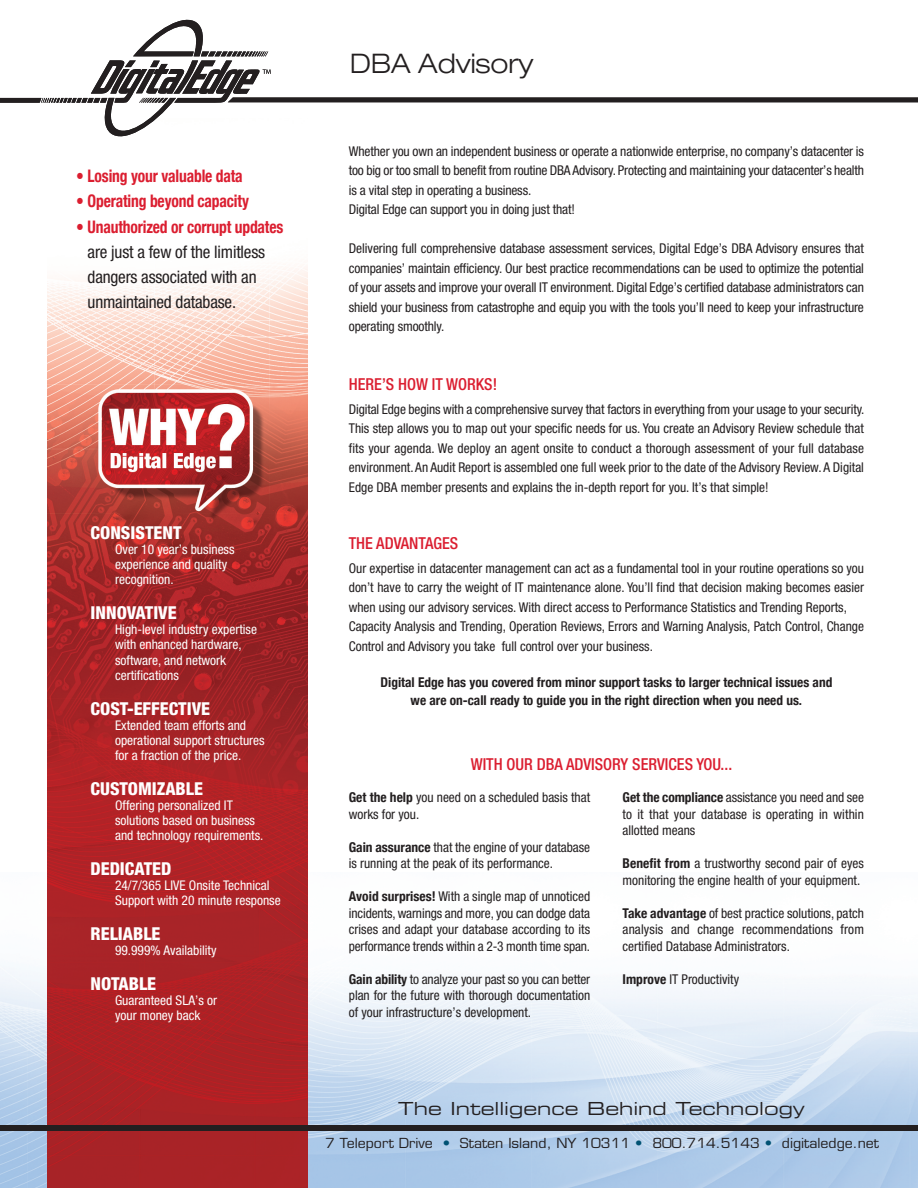
<style>
.page{position:relative;width:918px;height:1188px;background:#fff}
.page>*{position:absolute;margin:0;border:0;box-sizing:border-box;transform-origin:0 0}
.t1{font:300 expanded 27px "Helvetica Neue";color:#231f20}
.t2{font:18px "Eurostile Extended Two";color:#231f20}
.t3{font:800 condensed 17.85px "Helvetica Neue";color:#fff}
.t4{font:700 condensed 17.25px "Helvetica Neue";letter-spacing:-.01em;color:#db1e30;scale:.9 1}
.t5{font:condensed 17.25px/25.2px "Helvetica Neue";letter-spacing:-.01em;color:#231f20}
.t6{font:500 condensed 16.5px "Helvetica Neue";color:#db1e30}
.t7{font:condensed 13.5px/19.5px "Helvetica Neue";color:#231f20;text-align:justify}
.t8{font:700 condensed 13.5px/18px "Helvetica Neue";color:#231f20;text-align:center}
.t9{font:13.5px "Eurostile";color:#231f20;scale:1.05 1}
.t10{font:condensed 13.35px/15.1px "Helvetica Neue";color:#fff}
.s1{font-weight:700}
.s2{color:#005273}
</style>
<div class="page">
<img style="left:0;top:873px;width:918px;height:315px">
<img style="left:48px;top:136px;width:259px;height:1052px">
<svg style="left:0;top:20px;width:918px;height:116px"></svg>
<div style="left:0;top:1126px;width:918px;height:5px;background:#231f20"></div>
<p class="t4" style="left:76px;top:166px;width:187px">• Losing your valuable data</p>
<p class="t4" style="left:76px;top:191px;width:194px">• Operating beyond capacity</p>
<p class="t4" style="left:76px;top:216px;width:232px">• Unauthorized or corrupt updates</p>
<p class="t5" style="left:88px;top:240px;width:179px">are just a few of the limitless dangers associated with an unmaintained database.</p>
<h3 class="t3" style="left:91px;top:526px;width:92px">CONSISTENT</h3>
<p class="t10" style="left:115px;top:543px;width:121px">Over 10 year’s business experience and quality recognition.</p>
<h3 class="t3" style="left:91px;top:606px;width:88px">INNOVATIVE</h3>
<p class="t10" style="left:115px;top:623px;width:144px">High-level industry expertise with enhanced hardware, software, and network certifications</p>
<h3 class="t3" style="left:91px;top:702px;width:121px">COST-EFFECTIVE</h3>
<p class="t10" style="left:115px;top:719px;width:151px">Extended team efforts and operational support structures for a fraction of the price.</p>
<h3 class="t3" style="left:91px;top:782px;width:114px">CUSTOMIZABLE</h3>
<p class="t10" style="left:115px;top:799px;width:150px">Offering personalized IT solutions based on business and technology requirements.</p>
<h3 class="t3" style="left:91px;top:862px;width:82px">DEDICATED</h3>
<p class="t10" style="left:115px;top:879px;width:167px">24/7/365 LIVE Onsite Technical<br>Support with 20 minute response</p>
<h3 class="t3" style="left:91px;top:927px;width:71px">RELIABLE</h3>
<p class="t10" style="left:115px;top:944px;width:103px">99.999% Availability</p>
<h3 class="t3" style="left:91px;top:977px;width:67px">NOTABLE</h3>
<p class="t10" style="left:115px;top:994px;width:104px">Guaranteed SLA’s or your money back</p>
<h1 class="t1" style="left:350px;top:54px;width:185px">DBA Advisory</h1>
<p class="t7" style="left:349px;top:142px;width:517px;text-align:left">Whether you own an independent business or operate a nationwide enterprise, no company’s datacenter is too big or too small to benefit from routine DBA Advisory. Protecting and maintaining your datacenter’s health is a vital step in operating a business.<br>Digital Edge can support you in doing just that!</p>
<p class="t7" style="left:349px;top:240px;width:517px">Delivering full comprehensive database assessment services, Digital Edge’s DBA Advisory ensures that companies’ maintain efficiency. Our best practice recommendations can be used to optimize the potential of your assets and improve your overall IT environment. Digital Edge’s certified database administrators can shield your business from catastrophe and equip you with the tools you’ll need to keep your infrastructure operating smoothly.</p>
<p class="t6" style="left:349px;top:378px;width:150px">HERE’S HOW IT WORKS!</p>
<p class="t7" style="left:349px;top:400px;width:517px">Digital Edge begins with a comprehensive survey that factors in everything from your usage to your security.<br>This step allows you to map out your specific needs for us. You create an Advisory Review schedule that fits your agenda. We deploy an agent onsite to conduct a thorough assessment of your full database environment. An Audit Report is assembled one full week prior to the date of the Advisory Review. A Digital Edge DBA member presents and explains the in-depth report for you. It’s that simple!</p>
<p class="t6" style="left:349px;top:537px;width:111px">THE ADVANTAGES</p>
<p class="t7" style="left:349px;top:559px;width:517px;text-align:left">Our expertise in datacenter management can act as a fundamental tool in your routine operations so you don’t have to carry the weight of IT maintenance alone. You’ll find that decision making becomes easier when using our advisory services. With direct access to Performance Statistics and Trending Reports, Capacity Analysis and Trending, Operation Reviews, Errors and Warning Analysis, Patch Control, Change Control and Advisory you take full control over your business.</p>
<p class="t8" style="left:380px;top:673px;width:453px">Digital Edge has you covered from minor support tasks to larger technical issues and we are on-call ready to guide you in the right direction when you need us.</p>
<p class="t6" style="left:471px;top:758px;width:263px">WITH OUR DBA ADVISORY SERVICES YOU...</p>
<p class="t7" style="left:349px;top:790px;width:243px;line-height:16.5px"><span class="s1">Get the help</span> you need on a scheduled basis that works for you.</p>
<p class="t7" style="left:349px;top:840px;width:243px;line-height:16.5px"><span class="s1">Gain assurance</span> that the engine of your database is running at the peak of its performance.</p>
<p class="t7" style="left:349px;top:889px;width:243px;line-height:16.5px"><span class="s1">Avoid surprises!</span> With a single map of unnoticed incidents, warnings and more, you can dodge data crises and adapt your database according to its performance trends within a 2-3 month time span.</p>
<p class="t7" style="left:349px;top:972px;width:243px;line-height:16.5px"><span class="s1">Gain ability</span> to analyze your past so you can better plan for the future with thorough documentation of your infrastructure’s development.</p>
<p class="t7" style="left:623px;top:790px;width:243px;line-height:16.5px"><span class="s1">Get the compliance</span> assistance you need and see to it that your database is operating in within allotted means</p>
<p class="t7" style="left:623px;top:856px;width:243px;line-height:16.5px"><span class="s1">Benefit from</span> a trustworthy second pair of eyes monitoring the engine health of your equipment.</p>
<p class="t7" style="left:623px;top:906px;width:243px;line-height:16.5px"><span class="s1">Take advantage</span> of best practice solutions, patch analysis and change recommendations from certified Database Administrators.</p>
<p class="t7" style="left:623px;top:970px;width:118px"><span class="s1">Improve</span> IT Productivity</p>
<h2 class="t2" style="left:398px;top:1102px;width:408px">The Intelligence Behind Technology</h2>
<p class="t9" style="left:325px;top:1137px;width:529px">7 Teleport Drive <span class="s2">•</span> Staten Island, NY 10311 <span class="s2">•</span> 800.714.5143 <span class="s2">•</span> digitaledge.net</p>
</div>
